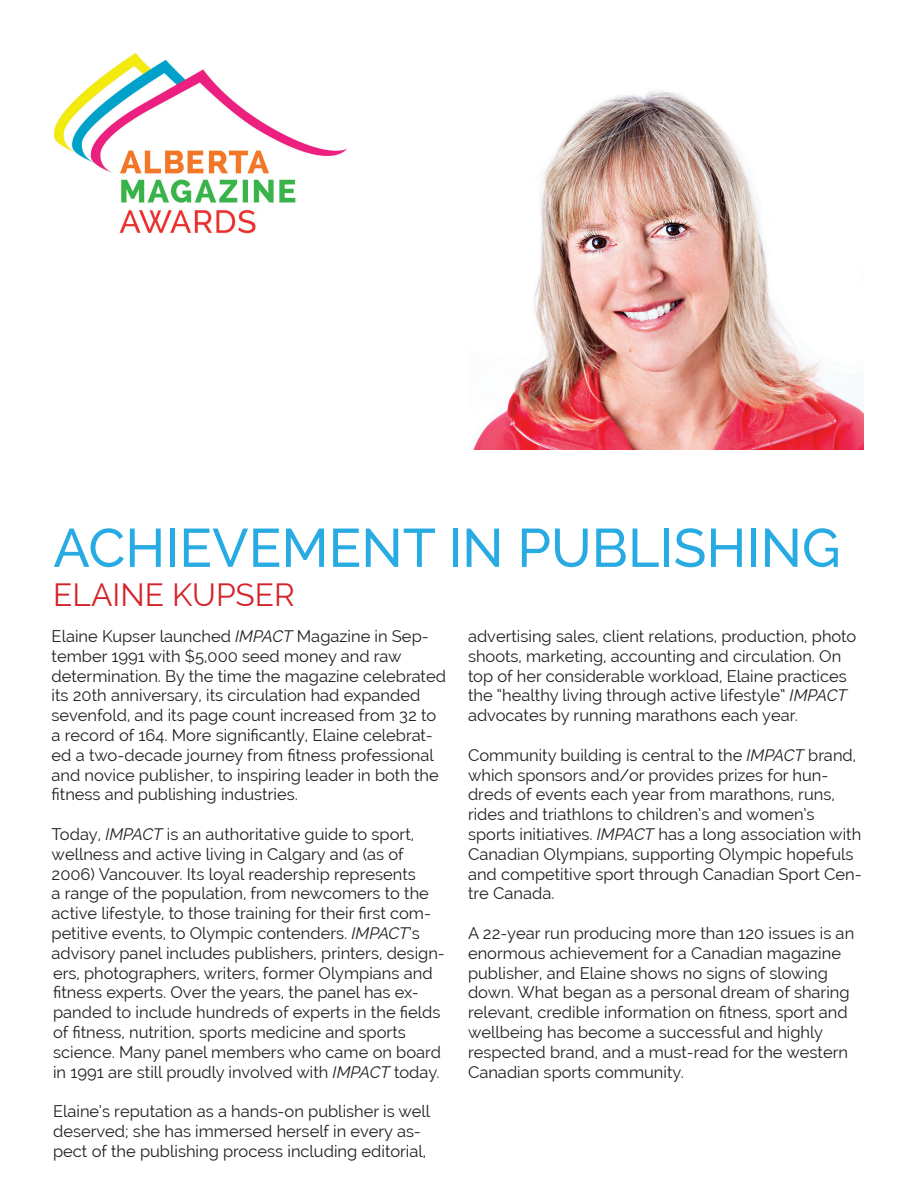
<style>
.page{position:relative;width:918px;height:1188px;background:#fff}
.page>*{position:absolute;margin:0;border:0;box-sizing:border-box;transform-origin:0 0}
.t1{font:500 54px "Raleway";color:#27abe2}
.t2{font:31.5px "Raleway";color:#d3232a}
.t3{font:16.5px/19.8px "Raleway";color:#231f20}
.s1{font-style:italic}
</style>
<div class="page">
<img style="left:473px;top:90px;width:390px;height:359px">
<img style="left:54px;top:54px;width:292px;height:180px">
<h1 class="t1" style="left:53px;top:517px;width:789px">ACHIEVEMENT IN PUBLISHING</h1>
<h2 class="t2" style="left:53px;top:577px;width:243px">ELAINE KUPSER</h2>
<p class="t3" style="left:52px;top:626px;width:396px">Elaine Kupser launched <span class="s1">IMPACT</span> Magazine in Sep&shy;tember 1991 with $5,000 seed money and raw determination. By the time the magazine celebrated its 20th anniversary, its circulation had expanded sevenfold, and its page count increased from 32 to a record of 164. More significantly, Elaine celebrat&shy;ed a two-decade journey from fitness professional and novice publisher, to inspiring leader in both the fitness and publishing industries.</p>
<p class="t3" style="left:52px;top:824px;width:395px">Today, <span class="s1">IMPACT</span> is an authoritative guide to sport, wellness and active living in Calgary and (as of 2006) Vancouver. Its loyal readership represents<br>a range of the population, from newcomers to the active lifestyle, to those training for their first com&shy;petitive events, to Olympic contenders. <span class="s1">IMPACT</span>’s advisory panel includes publishers, printers, design&shy;ers, photographers, writers, former Olympians and fitness experts. Over the years, the panel has ex&shy;panded to include hundreds of experts in the fields of fitness, nutrition, sports medicine and sports science. Many panel members who came on board in 1991 are still proudly involved with <span class="s1">IMPACT</span> today.</p>
<p class="t3" style="left:53px;top:1101px;width:379px">Elaine’s reputation as a hands-on publisher is well deserved; she has immersed herself in every as&shy;pect of the publishing process including editorial,</p>
<p class="t3" style="left:468px;top:626px;width:390px">advertising sales, client relations, production, photo shoots, marketing, accounting and circulation. On top of her considerable workload, Elaine practices the “healthy living through active lifestyle” <span class="s1">IMPACT </span>advocates by running marathons each year.</p>
<p class="t3" style="left:468px;top:745px;width:395px">Community building is central to the <span class="s1">IMPACT</span> brand, which sponsors and/or provides prizes for hun&shy;dreds of events each year from marathons, runs, rides and triathlons to children’s and women’s sports initiatives. <span class="s1">IMPACT</span> has a long association with Canadian Olympians, supporting Olympic hopefuls and competitive sport through Canadian Sport Cen&shy;tre Canada.</p>
<p class="t3" style="left:468px;top:923px;width:388px">A 22-year run producing more than 120 issues is an enormous achievement for a Canadian magazine publisher, and Elaine shows no signs of slowing down. What began as a personal dream of sharing relevant, credible information on fitness, sport and wellbeing has become a successful and highly respected brand, and a must-read for the western Canadian sports community.</p>
</div>
